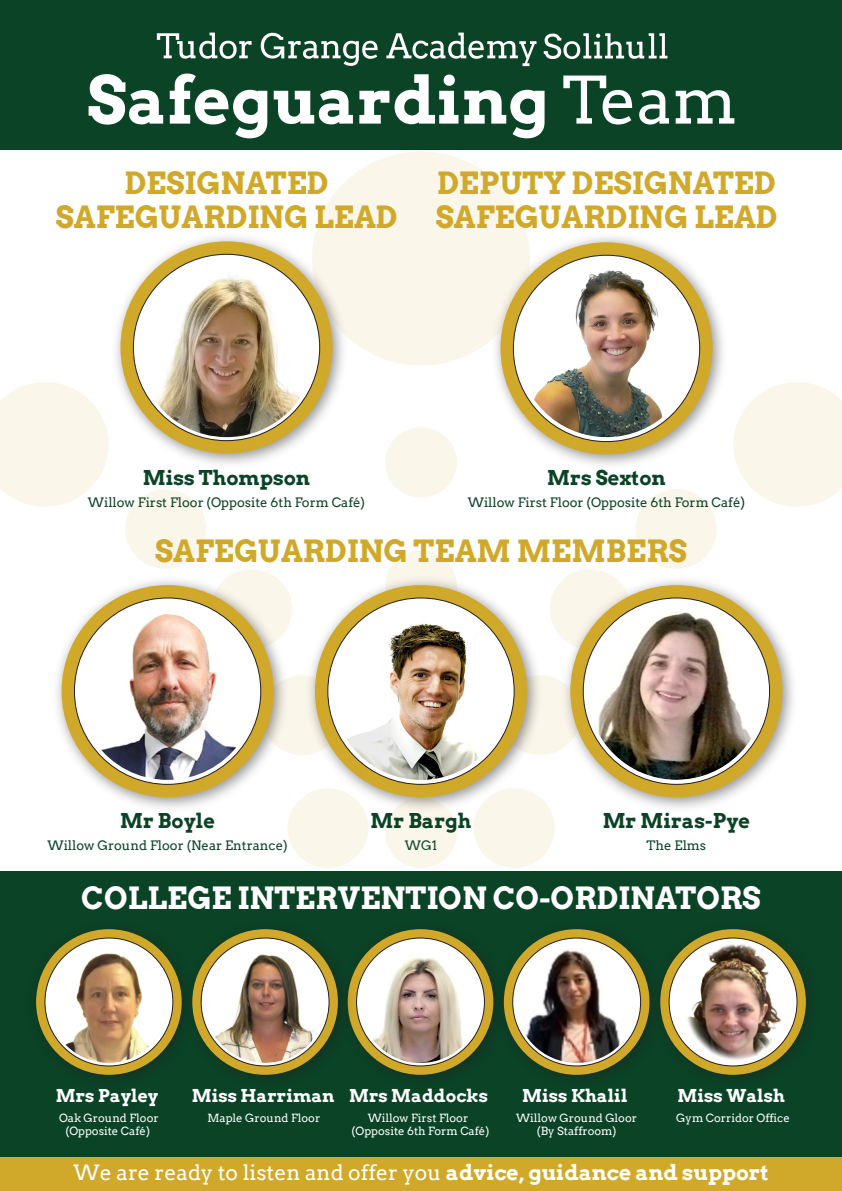
<style>
.page{position:relative;width:842px;height:1191px;background:#fff}
.page>*{position:absolute;margin:0;border:0;box-sizing:border-box;transform-origin:0 0}
.t1{font:700 64.9px "Arvo";color:#fff}
.t2{font:700 30px/34px "Arvo";color:#d1a92a;text-align:center}
.t3{font:700 30px "Arvo";color:#fff}
.t4{font:21px "Arvo";color:#fff}
.t5{font:700 20px "Arvo";color:#0a4326}
.t6{font:700 17.4px "Arvo";color:#fff}
.t7{font:13px "Arvo";color:#0a4326}
.t8{font:11.3px/13.6px "Arvo";color:#fff;text-align:center}
.s1{font-weight:400}
.s2{font-size:13.5px}
.s3{font-weight:700}
</style>
<div class="page">
<div style="left:0;top:0;width:842px;height:150px;background:#0a4326"></div>
<div style="left:0;top:871px;width:842px;height:320px;background:#0a4326"></div>
<div style="left:636px;top:489px;width:81px;height:80px;background:#faf6ea;border-radius:50%"></div>
<div style="left:550px;top:569px;width:81px;height:80px;background:#faf6ea;border-radius:50%"></div>
<div style="left:499px;top:675px;width:81px;height:80px;background:#faf6ea;border-radius:50%"></div>
<div style="left:473px;top:788px;width:82px;height:80px;background:#faf6ea;border-radius:50%"></div>
<svg style="left:733px;top:382px;width:109px;height:125px"></svg>
<div style="left:125px;top:489px;width:81px;height:80px;background:#faf6ea;border-radius:50%"></div>
<div style="left:261px;top:675px;width:82px;height:80px;background:#faf6ea;border-radius:50%"></div>
<div style="left:287px;top:788px;width:81px;height:80px;background:#faf6ea;border-radius:50%"></div>
<svg style="left:0;top:382px;width:106px;height:125px"></svg>
<div style="left:385px;top:797px;width:72px;height:71px;background:#faf6ea;border-radius:50%"></div>
<div style="left:385px;top:550px;width:72px;height:71px;background:#faf6ea;border-radius:50%"></div>
<div style="left:385px;top:427px;width:72px;height:70px;background:#faf6ea;border-radius:50%"></div>
<div style="left:312px;top:151px;width:218px;height:214px;background:#faf6ea;border-radius:50%"></div>
<div style="left:0;top:1157px;width:842px;height:34px;background:#d1a92a"></div>
<img style="left:490px;top:235px;width:233px;height:230px">
<div style="left:500px;top:242px;width:213px;height:212px;background:#d1a92a;border-radius:50%"></div>
<svg style="left:513px;top:255px;width:187px;height:186px;background:#e0dfdd"></svg>
<img style="left:518px;top:260px;width:177px;height:177px;border-radius:89px">
<img style="left:106px;top:235px;width:246px;height:229px">
<div style="left:120px;top:241px;width:213px;height:212px;background:#d1a92a;border-radius:50%"></div>
<div style="left:133px;top:254px;width:187px;height:187px;background:#fff;border-radius:50%"></div>
<img style="left:301px;top:570px;width:246px;height:247px">
<div style="left:315px;top:585px;width:212px;height:212px;background:#d1a92a;border-radius:50%"></div>
<div style="left:328px;top:598px;width:186px;height:186px;background:#fff;border-radius:50%"></div>
<img style="left:332px;top:602px;width:170px;height:178px">
<img style="left:57px;top:570px;width:237px;height:246px">
<div style="left:62px;top:585px;width:212px;height:212px;background:#d1a92a;border-radius:50%"></div>
<div style="left:74px;top:598px;width:187px;height:186px;background:#fff;border-radius:50%"></div>
<img style="left:96px;top:602px;width:144px;height:178px">
<img style="left:556px;top:571px;width:237px;height:237px">
<div style="left:570px;top:585px;width:212px;height:212px;background:#d1a92a;border-radius:50%"></div>
<svg style="left:583px;top:598px;width:186px;height:186px;background:#e7e7e6"></svg>
<img style="left:588px;top:602px;width:177px;height:178px;border-radius:89px">
<img style="left:669px;top:929px;width:139px;height:148px">
<svg style="left:660px;top:929px;width:146px;height:145px;background:#c7aa49"></svg>
<img style="left:675px;top:941px;width:119px;height:122px">
<img style="left:36px;top:929px;width:142px;height:148px">
<div style="left:36px;top:929px;width:146px;height:145px;background:#d1a92a;border-radius:50%"></div>
<svg style="left:45px;top:938px;width:128px;height:128px"></svg>
<img style="left:50px;top:948px;width:115px;height:115px">
<img style="left:358px;top:929px;width:132px;height:148px">
<svg style="left:348px;top:929px;width:145px;height:145px;background:#c19d29"></svg>
<svg style="left:357px;top:938px;width:127px;height:128px"></svg>
<img style="left:360px;top:941px;width:121px;height:122px;border-radius:61px">
<img style="left:490px;top:929px;width:179px;height:148px">
<div style="left:504px;top:929px;width:145px;height:145px;background:#d1a92a;border-radius:50%"></div>
<svg style="left:513px;top:938px;width:128px;height:128px"></svg>
<img style="left:516px;top:941px;width:121px;height:122px;border-radius:61px">
<img style="left:178px;top:929px;width:180px;height:148px">
<div style="left:192px;top:929px;width:146px;height:145px;background:#d1a92a;border-radius:50%"></div>
<svg style="left:201px;top:938px;width:128px;height:128px"></svg>
<img style="left:204px;top:941px;width:122px;height:122px;border-radius:61px">
<svg style="left:544px;top:33px;width:123px;height:26px"></svg>
<svg style="left:157px;top:33px;width:95px;height:26px"></svg>
<svg style="left:261px;top:33px;width:117px;height:33px"></svg>
<svg style="left:386px;top:33px;width:150px;height:33px"></svg>
<img style="left:153px;top:260px;width:156px;height:177px">
<h1 class="t1" style="left:87px;top:59px;width:652px">Safeguarding <span class="s1">Team</span></h1>
<h2 class="t2" style="left:56px;top:166px;width:343px">DESIGNATED<br>SAFEGUARDING LEAD</h2>
<h2 class="t2" style="left:436px;top:166px;width:343px;text-align:left">DEPUTY DESIGNATED<br>SAFEGUARDING LEAD</h2>
<h3 class="t5" style="left:547px;top:465px;width:120px">Mrs Sexton</h3>
<p class="t7" style="left:468px;top:494px;width:279px">Willow First Floor (Opposite 6th Form Café<span class="s2">)</span></p>
<h2 class="t2" style="left:155px;top:534px;width:533px">SAFEGUARDING TEAM MEMBERS</h2>
<h3 class="t5" style="left:143px;top:465px;width:169px">Miss Thompson</h3>
<p class="t7" style="left:88px;top:494px;width:279px">Willow First Floor (Opposite 6th Form Café)</p>
<h3 class="t5" style="left:120px;top:808px;width:96px">Mr Boyle</h3>
<p class="t7" style="left:47px;top:837px;width:242px">Willow Ground Floor (Near Entrance)</p>
<h3 class="t5" style="left:371px;top:808px;width:102px">Mr Bargh</h3>
<p class="t7" style="left:405px;top:837px;width:34px">WG1</p>
<h3 class="t5" style="left:603px;top:808px;width:149px">Mr Miras-Pye</h3>
<p class="t7" style="left:646px;top:837px;width:61px">The Elms</p>
<h2 class="t3" style="left:81px;top:879px;width:681px">COLLEGE INTERVENTION CO-ORDINATORS</h2>
<h3 class="t6" style="left:56px;top:1084px;width:104px">Mrs Payley</h3>
<p class="t8" style="left:59px;top:1111px;width:101px">Oak Ground Floor (Opposite Café)</p>
<h3 class="t6" style="left:192px;top:1084px;width:144px">Miss Harriman</h3>
<p class="t8" style="left:207px;top:1111px;width:114px">Maple Ground Floor</p>
<h3 class="t6" style="left:349px;top:1084px;width:140px">Mrs Maddocks</h3>
<p class="t8" style="left:352px;top:1111px;width:139px">Willow First Floor (Opposite 6th Form Café)</p>
<h3 class="t6" style="left:522px;top:1084px;width:107px">Miss Khalil</h3>
<p class="t8" style="left:516px;top:1111px;width:122px">Willow Ground Gloor (By Staffroom)</p>
<h3 class="t6" style="left:678px;top:1084px;width:109px">Miss Walsh</h3>
<p class="t8" style="left:676px;top:1111px;width:115px">Gym Corridor Office</p>
<h3 class="t4" style="left:74px;top:1159px;width:696px">We are ready to listen and offer you <span class="s3">advice, guidance and support</span></h3>
</div>
